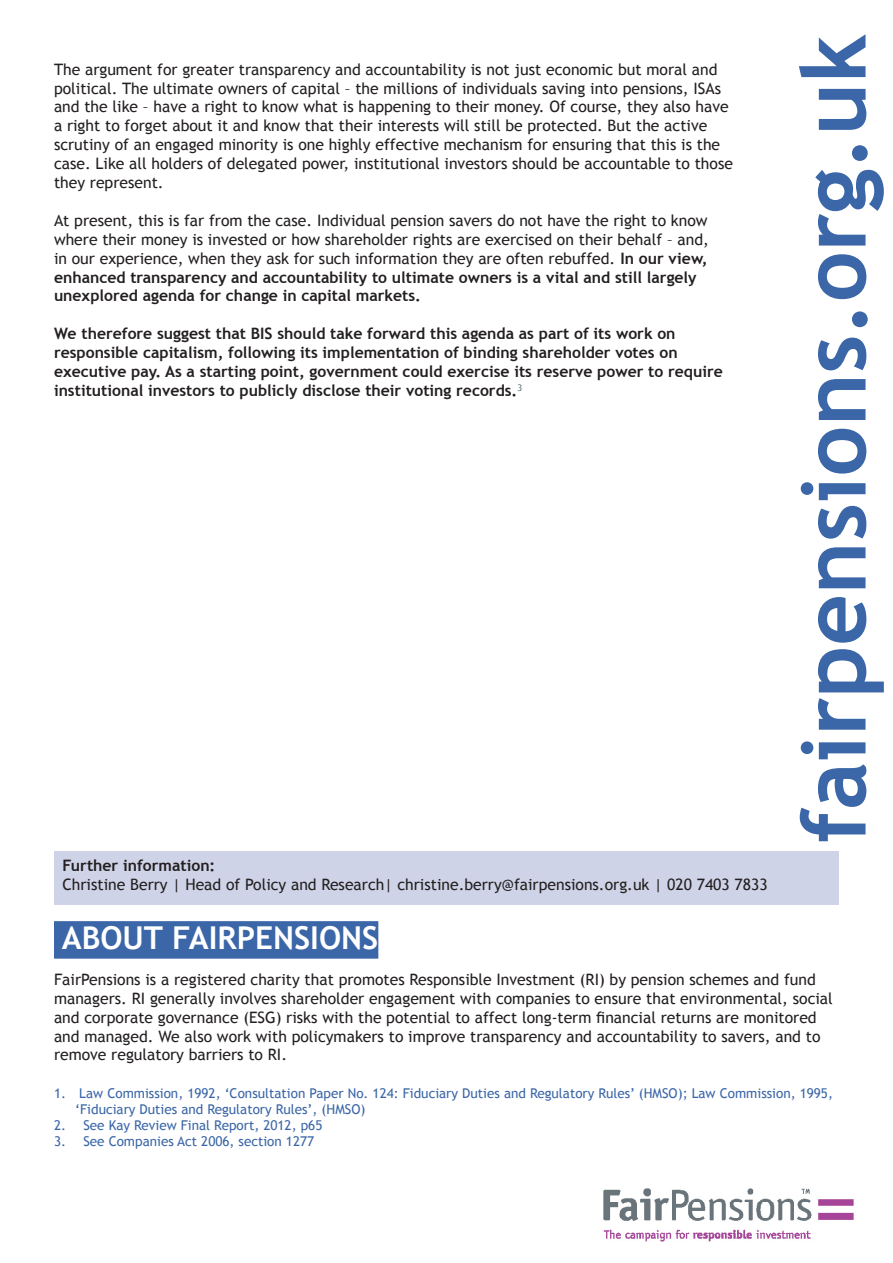
<style>
.page{position:relative;width:893px;height:1263px;background:#fff}
.page>*{position:absolute;margin:0;border:0;box-sizing:border-box;transform-origin:0 0}
.Side_URL{font:700 89.25px "Trebuchet MS";color:#3b66a7}
.Head_3_Highlight{font:700 31.5px "Trebuchet MS";color:#fff}
.t1{font:15.75px/18.9px "Trebuchet MS";color:#231f20}
.t2{font:700 15.75px/18.9px "Trebuchet MS";color:#231f20}
.Footnotes_text{font:13.5px/16.2px "Trebuchet MS";color:#3b66a7}
.s1{font-weight:700}
</style>
<div class="page">
<img style="left:603px;top:1188px;width:251px;height:54px">
<div style="left:54px;top:851px;width:785px;height:54px;background:#cfd3e7"></div>
<div style="left:54px;top:921px;width:324px;height:38px;background:#3b66a7"></div>
<p class="t1" style="left:54px;top:60px;width:680px">The argument for greater transparency and accountability is not just economic but moral and political. The ultimate owners of capital – the millions of individuals saving into pensions, ISAs and the like – have a right to know what is happening to their money. Of course, they also have a right to forget about it and know that their interests will still be protected. But the active scrutiny of an engaged minority is one highly effective mechanism for ensuring that this is the case. Like all holders of delegated power, institutional investors should be accountable to those they represent.</p>
<p class="t1" style="left:54px;top:211px;width:656px">At present, this is far from the case. Individual pension savers do not have the right to know where their money is invested or how shareholder rights are exercised on their behalf – and, in our experience, when they ask for such information they are often rebuffed. <span class="s1">In our view, enhanced transparency and accountability to ultimate owners is a vital and still largely unexplored agenda for change in capital markets.</span></p>
<p class="t2" style="left:54px;top:324px;width:670px">We therefore suggest that BIS should take forward this agenda as part of its work on responsible capitalism, following its implementation of binding shareholder votes on executive pay. As a starting point, government could exercise its reserve power to require institutional investors to publicly disclose their voting records.<sup>3</sup></p>
<p class="t2" style="left:63px;top:856px;width:154px">Further information:</p>
<p class="t1" style="left:63px;top:875px;width:707px">Christine Berry | Head of Policy and Research| christine.berry@fairpensions.org.uk | 020 7403 7833</p>
<p class="Head_3_Highlight" style="left:62px;top:918px;width:318px">ABOUT FAIRPENSIONS</p>
<p class="Side_URL" style="left:778px;top:843px;width:810px;rotate:-90deg">fairpensions.org.uk</p>
<p class="t1" style="left:54px;top:970px;width:780px">FairPensions is a registered charity that promotes Responsible Investment (RI) by pension schemes and fund managers. RI generally involves shareholder engagement with companies to ensure that environmental, social and corporate governance (ESG) risks with the potential to affect long-term financial returns are monitored and managed. We also work with policymakers to improve transparency and accountability to savers, and to remove regulatory barriers to RI.</p>
<p class="Footnotes_text" style="left:75px;top:1085px;width:759px;text-indent:-21px">1. Law Commission, 1992, ‘Consultation Paper No. 124: Fiduciary Duties and Regulatory Rules’ (HMSO); Law Commission, 1995, ‘Fiduciary Duties and Regulatory Rules’, (HMSO)</p>
<p class="Footnotes_text" style="left:54px;top:1117px;width:270px">2. See Kay Review Final Report, 2012, p65</p>
<p class="Footnotes_text" style="left:54px;top:1134px;width:262px">3. See Companies Act 2006, section 1277</p>
</div>
